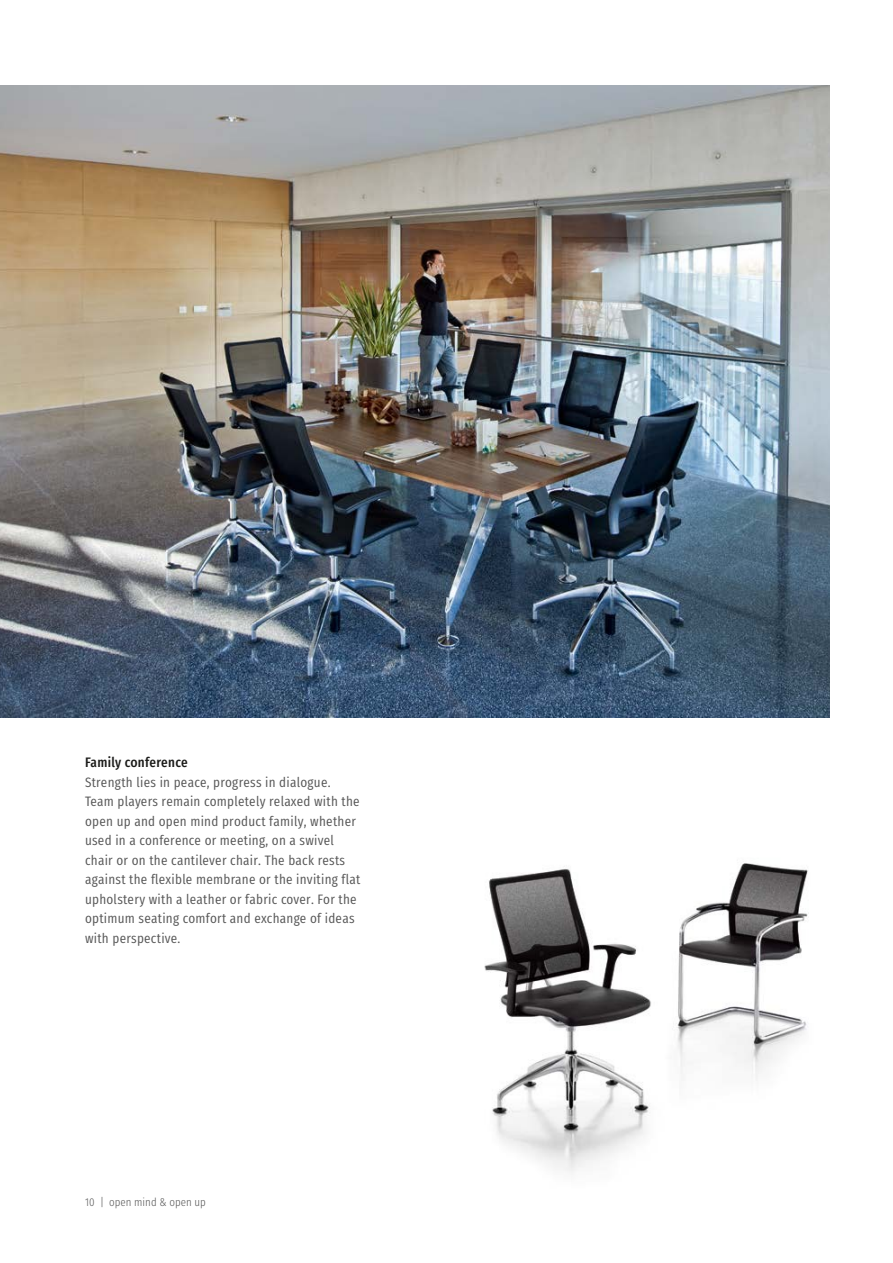
<style>
.page{position:relative;width:893px;height:1263px;background:#fff}
.page>*{position:absolute;margin:0;border:0;box-sizing:border-box;transform-origin:0 0}
.t1{font:13.5px/19.5px "Sedus Text Condensed";letter-spacing:.02em;color:#565656}
.t2{font:700 13.5px "Sedus Text Condensed";letter-spacing:.02em;color:#1a1a18}
.t3{font:300 11.25px "Sedus Text Condensed";color:#565656}
</style>
<div class="page">
<img style="left:0;top:85px;width:829px;height:633px">
<img style="left:484px;top:863px;width:325px;height:310px">
<p class="t2" style="left:85px;top:750px;width:104px">Family conference</p>
<p class="t1" style="left:85px;top:771px;width:277px">Strength lies in peace, progress in dialogue.<br>Team players remain completely relaxed with the open up and open mind product family, whether used in a conference or meeting, on a swivel chair or on the cantilever chair. The back rests against the flexible membrane or the inviting flat upholstery with a leather or fabric cover. For the optimum seating comfort and exchange of ideas with perspective.</p>
<p class="t3" style="left:85px;top:1192px;width:122px">10 | open mind &amp; open up</p>
</div>
